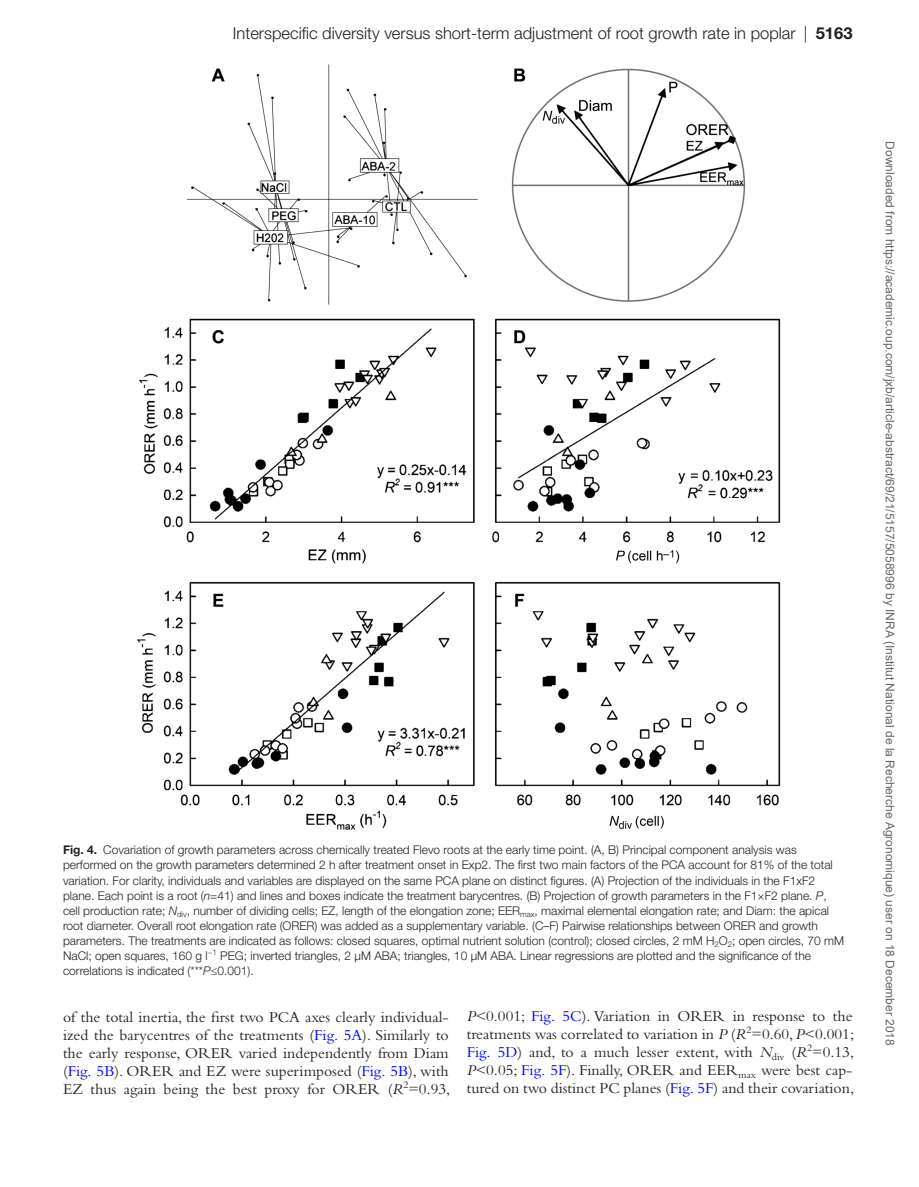
<style>
.page{position:relative;width:919px;height:1187px;background:#fff}
.page>*{position:absolute;margin:0;border:0;box-sizing:border-box;transform-origin:0 0}
.t1{font:300 16.5px "Helvetica Neue LT Std";color:#231f20}
.t2{font:15.75px/18px "Bembo Std";color:#231f20;text-align:justify}
.t3{font:300 12px/15px "Helvetica Neue LT Std";color:#231f20}
.t4{font:12px "Arial";color:#666}
.s1{font-weight:700}
.s2{font-style:italic}
.s3{color:#00f}
</style>
<div class="page">
<img style="left:137px;top:64px;width:644px;height:766px">
<h1 class="t1" style="left:233px;top:23px;width:621px">Interspecific diversity versus short-term adjustment of root growth rate in poplar | <span class="s1">5163</span></h1>
<p class="t3" style="left:63px;top:842px;width:782px"><span class="s1">Fig. 4.</span> Covariation of growth parameters across chemically treated Flevo roots at the early time point. (A, B) Principal component analysis was performed on the growth parameters determined 2 h after treatment onset in Exp2. The first two main factors of the PCA account for 81% of the total variation. For clarity, individuals and variables are displayed on the same PCA plane on distinct figures. (A) Projection of the individuals in the F1xF2 plane. Each point is a root (<span class="s2">n</span>=41) and lines and boxes indicate the treatment barycentres. (B) Projection of growth parameters in the F1×F2 plane. <span class="s2">P</span>, cell production rate; <span class="s2">N</span><sub>div</sub>, number of dividing cells; EZ, length of the elongation zone; EER<sub>max</sub>, maximal elemental elongation rate; and Diam: the apical root diameter. Overall root elongation rate (ORER) was added as a supplementary variable. (C–F) Pairwise relationships between ORER and growth parameters. The treatments are indicated as follows: closed squares, optimal nutrient solution (control); closed circles, 2 mM H<sub>2</sub>O<sub>2</sub>; open circles, 70 mM NaCl; open squares, 160 g l<sup>−1</sup> PEG; inverted triangles, 2 µM ABA; triangles, 10 µM ABA. Linear regressions are plotted and the significance of the correlations is indicated (***<span class="s2">P</span>≤0.001).</p>
<p class="t2" style="left:63px;top:1007px;width:389px">of the total inertia, the first two PCA axes clearly individual&shy;ized the barycentres of the treatments (<span class="s3">Fig. 5A</span>). Similarly to the early response, ORER varied independently from Diam (<span class="s3">Fig. 5B</span>). ORER and EZ were superimposed (<span class="s3">Fig. 5B</span>), with EZ thus again being the best proxy for ORER (<span class="s2">R</span><sup>2</sup>=0.93,</p>
<p class="t2" style="left:466px;top:1006px;width:389px"><span class="s2">P</span>&lt;0.001; <span class="s3">Fig. 5C</span>). Variation in ORER in response to the treatments was correlated to variation in <span class="s2">P</span> (<span class="s2">R</span><sup>2</sup>=0.60, <span class="s2">P</span>&lt;0.001; <span class="s3">Fig. 5D</span>) and, to a much lesser extent, with <span class="s2">N</span><sub>div</sub> (<span class="s2">R</span><sup>2</sup>=0.13, <span class="s2">P</span>&lt;0.05; <span class="s3">Fig. 5F</span>). Finally, ORER and EER<sub>max</sub> were best cap&shy;tured on two distinct PC planes (<span class="s3">Fig. 5F</span>) and their covariation,</p>
<p class="t4" style="left:894px;top:141px;width:905px;rotate:90deg">Downloaded from https://academic.oup.com/jxb/article-abstract/69/21/5157/5058996 by INRA (Institut National de la Recherche Agronomique) user on 18 December 2018</p>
</div>
